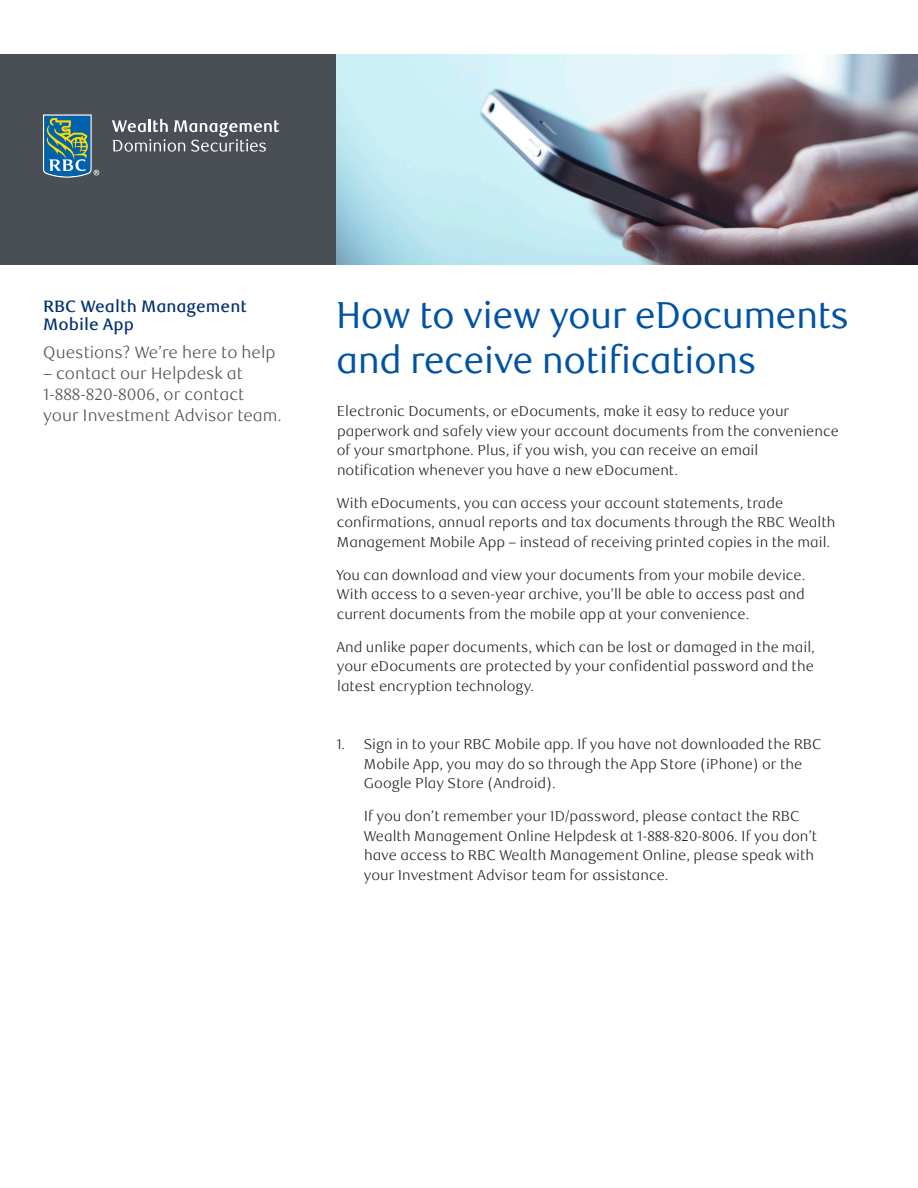
<style>
.page{position:relative;width:918px;height:1188px;background:#fff}
.page>*{position:absolute;margin:0;border:0;box-sizing:border-box;transform-origin:0 0}
.t1{font:37.5px/45px "RBC Display";color:#0052a3}
._5-Body_Copy{font:300 16.5px "RBC Text";color:#4d4f54}
._5-Body_Copy-2{font:500 16.5px/17.4px "RBC Text";color:#002f73}
._3-Intro_Text{font:300 14.25px/19.5px "RBC Text";color:#231f20}
._5-Body_Copy-3{font:300 14.25px/19.5px "RBC Text";color:#231f20}
</style>
<div class="page">
<div style="left:0;top:54px;width:337px;height:211px;background:#4a4f55"></div>
<img style="left:337px;top:54px;width:581px;height:211px">
<svg style="left:43px;top:114px;width:56px;height:64px;background:#4f828d"></svg>
<svg style="left:112px;top:119px;width:167px;height:33px"></svg>
<p class="_5-Body_Copy-2" style="left:43px;top:298px;width:205px">RBC Wealth Management<br>Mobile App</p>
<p class="_5-Body_Copy" style="left:43px;top:342px;width:234px">Questions? We’re here to help</p>
<p class="_5-Body_Copy" style="left:43px;top:363px;width:201px">– contact our Helpdesk at</p>
<p class="_5-Body_Copy" style="left:43px;top:384px;width:203px">1-888-820-8006, or contact</p>
<p class="_5-Body_Copy" style="left:43px;top:405px;width:240px">your Investment Advisor team.</p>
<p class="t1" style="left:337px;top:293px;width:514px">How to view your eDocuments and receive notifications</p>
<p class="_3-Intro_Text" style="left:337px;top:402px;width:504px">Electronic Documents, or eDocuments, make it easy to reduce your paperwork and safely view your account documents from the convenience of your smartphone. Plus, if you wish, you can receive an email notification whenever you have a new eDocument.</p>
<p class="_3-Intro_Text" style="left:337px;top:493px;width:501px">With eDocuments, you can access your account statements, trade confirmations, annual reports and tax documents through the RBC Wealth<br>Management Mobile App – instead of receiving printed copies in the mail.</p>
<p class="_3-Intro_Text" style="left:336px;top:565px;width:471px;text-align:justify">You can download and view your documents from your mobile device.<br>With access to a seven-year archive, you’ll be able to access past and current documents from the mobile app at your convenience.</p>
<p class="_3-Intro_Text" style="left:336px;top:637px;width:480px;text-align:justify">And unlike paper documents, which can be lost or damaged in the mail, your eDocuments are protected by your confidential password and the latest encryption technology.</p>
<p class="_3-Intro_Text" style="left:364px;top:735px;width:459px;text-indent:-27px">1. Sign in to your RBC Mobile app. If you have not downloaded the RBC<br>Mobile App, you may do so through the App Store (iPhone) or the<br>Google Play Store (Android).</p>
<p class="_5-Body_Copy-3" style="left:364px;top:807px;width:455px">If you don’t remember your ID/password, please contact the RBC Wealth Management Online Helpdesk at 1-888-820-8006. If you don’t have access to RBC Wealth Management Online, please speak with your Investment Advisor team for assistance.</p>
</div>
